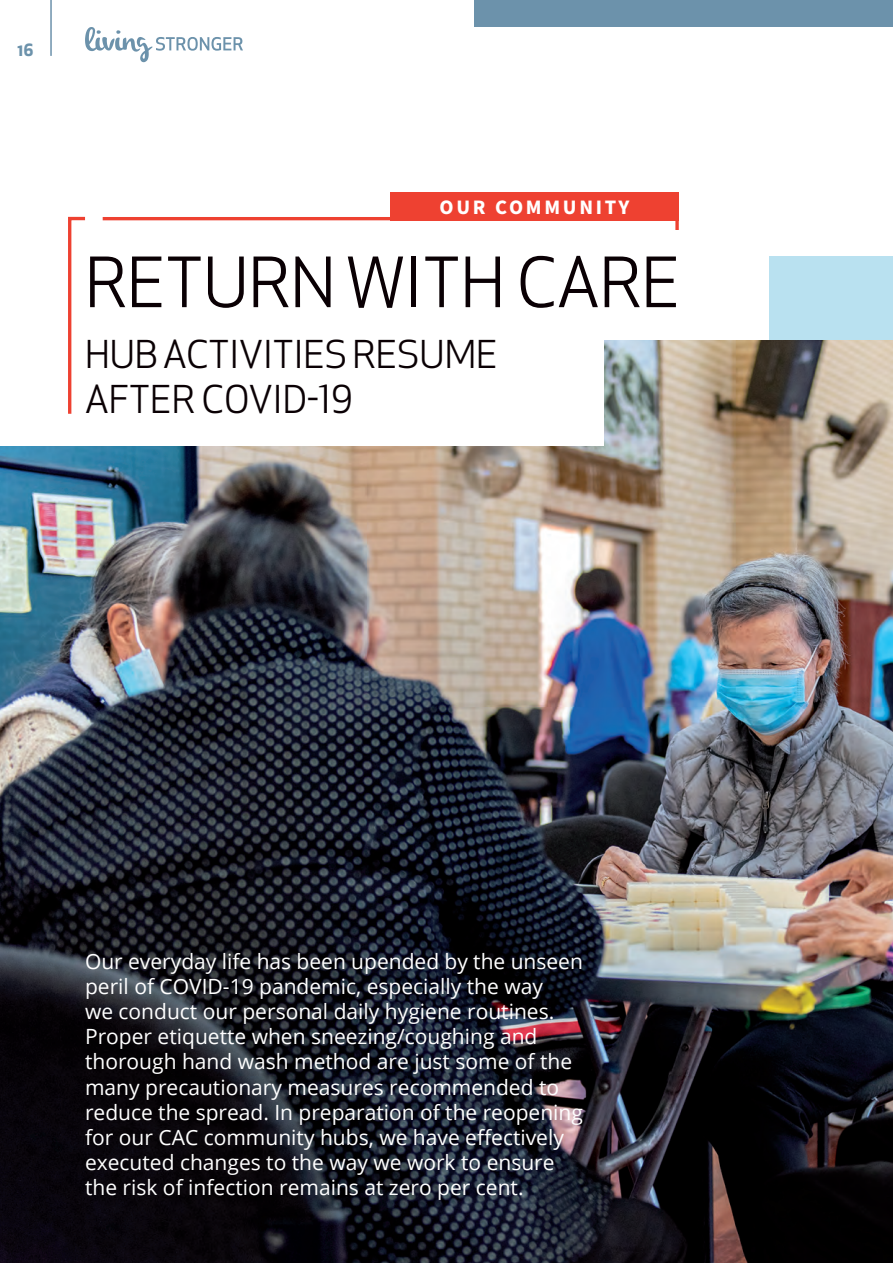
<style>
.page{position:relative;width:893px;height:1263px;background:#fff}
.page>*{position:absolute;margin:0;border:0;box-sizing:border-box;transform-origin:0 0}
.t1{font:67.5px "Apex New";color:#0a0004}
.t2{font:37.5px/45px "Apex New";color:#0a0004}
.t3{font:21px/25.2px "Open Sans";color:#fff}
.t4{font:800 18px "Source Han Sans CN";letter-spacing:.15em;color:#fff}
.t5{font:700 16.5px "Apex New";color:#6c92ab}
</style>
<div class="page">
<div style="left:770px;top:256px;width:123px;height:365px;background:#b9e1f0"></div>
<img style="left:0;top:340px;width:893px;height:923px">
<div style="left:0;top:324px;width:604px;height:121px;background:#fff"></div>
<svg style="left:102px;top:217px;width:577px;height:13px"></svg>
<div style="left:390px;top:192px;width:289px;height:28px;background:#ee4131"></div>
<svg style="left:68px;top:216px;width:17px;height:198px"></svg>
<hr style="left:50px;top:0;width:2px;height:56px;background:#6c92ab">
<svg style="left:85px;top:27px;width:158px;height:35px"></svg>
<div style="left:474px;top:0;width:419px;height:27px;background:#6c92ab"></div>
<p class="t5" style="left:17px;top:38px;width:18px">16</p>
<p class="t4" style="left:440px;top:197px;width:191px">OUR COMMUNITY</p>
<h1 class="t1" style="left:85px;top:240px;width:596px">RETURN WITH CARE</h1>
<h2 class="t2" style="left:85px;top:332px;width:414px">HUB ACTIVITIES RESUME<br>AFTER COVID-19</h2>
<p class="t3" style="left:85px;top:948px;width:499px">Our everyday life has been upended by the unseen peril of COVID-19 pandemic, especially the way<br>we conduct our personal daily hygiene routines.<br>Proper etiquette when sneezing/coughing and thorough hand wash method are just some of the many precautionary measures recommended to reduce the spread. In preparation of the reopening for our CAC community hubs, we have effectively executed changes to the way we work to ensure the risk of infection remains at zero per cent.</p>
</div>
